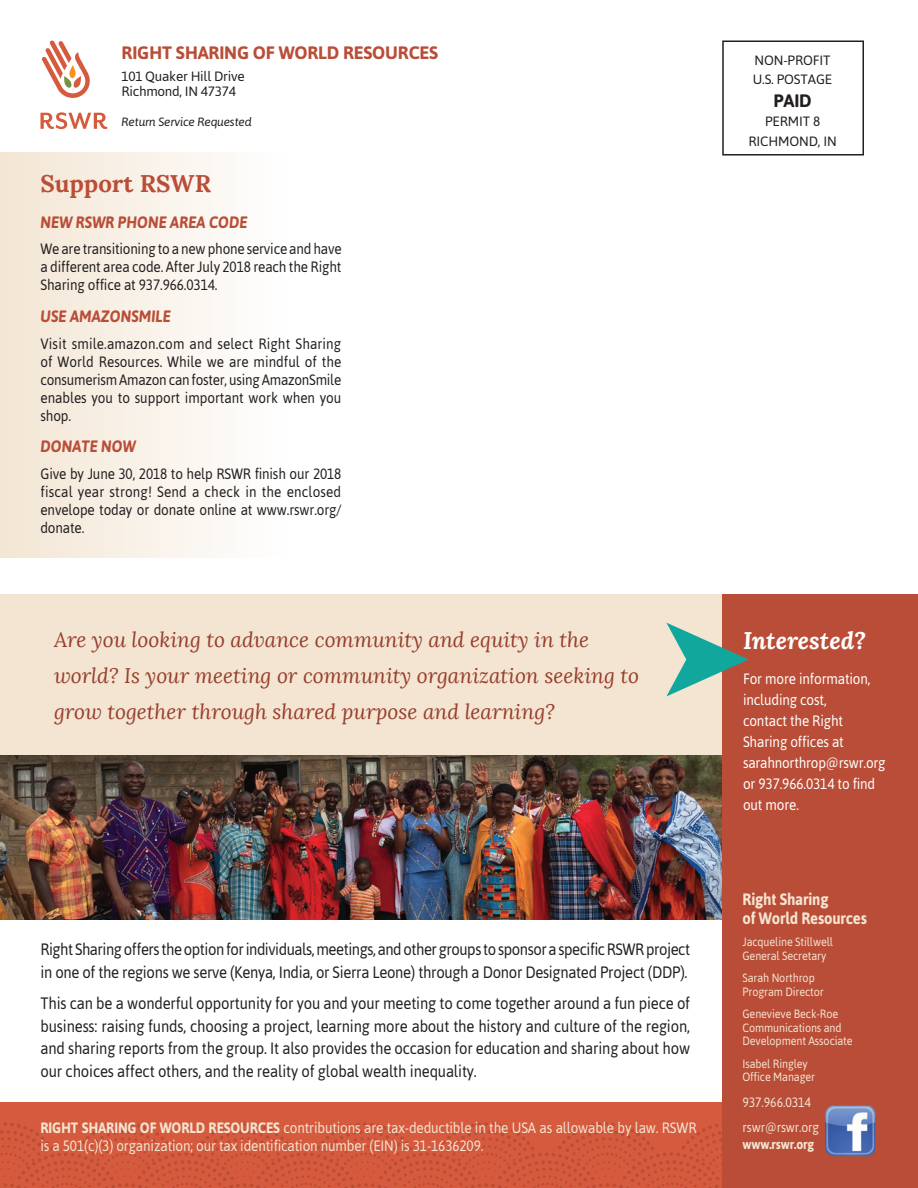
<style>
.page{position:relative;width:918px;height:1188px;background:#fff}
.page>*{position:absolute;margin:0;border:0;box-sizing:border-box;transform-origin:0 0}
.t1{font:italic 700 24px "Lora";color:#fff}
.t2{font:700 24px "Lora";color:#ba4d37}
.t3{font:italic 21px/36px "Lora";color:#983e2d}
.t4{font:700 18px "Asap";letter-spacing:-.01em;color:#ba4d37}
.t5{font:700 18px "Asap";color:#231f20}
.t6{font:16.5px/22.5px "Asap";letter-spacing:-.02em;color:#231f20;scale:.9 1}
.t7{font:italic 700 16.5px "Asap";color:#ba4d37;scale:.9 1}
.t8{font:700 16.5px/19.5px "Asap";letter-spacing:-.01em;color:#f3e5d2;scale:.9 1}
.t9{font:15px/18px "Asap";letter-spacing:-.01em;color:#231f20;text-align:justify;scale:.9 1}
.t10{font:15px/18px "Asap";letter-spacing:-.01em;color:#f3e5d2;scale:.9 1}
.t11{font:15px/21px "Asap";letter-spacing:-.01em;color:#fff;scale:.9 1}
.t12{font:13.5px/19.5px "Asap";letter-spacing:-.02em;color:#231f20}
.t13{font:13.5px/25.3px "Asap";letter-spacing:-.01em;color:#f3e5d2;scale:.9 1}
.t14{font:700 13.5px "Asap";letter-spacing:-.01em;color:#f3e5d2;scale:.9 1}
.t15{font:12px/13.5px "Asap";letter-spacing:-.01em;color:#f3e5d2;scale:.9 1}
.t16{font:italic 12px "Asap";letter-spacing:-.02em;color:#231f20}
.s1{font-weight:700}
</style>
<div class="page">
<div style="left:0;top:1103px;width:724px;height:85px;background:#d65b3e"></div>
<svg style="left:0;top:1122px;width:722px;height:66px"></svg>
<img style="left:0;top:755px;width:722px;height:164px">
<div style="left:0;top:594px;width:918px;height:161px;background:#f3e5d2"></div>
<div style="left:722px;top:594px;width:196px;height:594px;background:#ba4d37"></div>
<div style="left:0;top:152px;width:284px;height:405px;background:linear-gradient(to right,#f3e6d4,#fefefe)"></div>
<img style="left:824px;top:1105px;width:52px;height:52px">
<svg style="left:666px;top:623px;width:83px;height:74px"></svg>
<div style="left:722px;top:40px;width:142px;height:116px;border:2px solid #231f20"></div>
<svg style="left:40px;top:112px;width:67px;height:17px"></svg>
<svg style="left:42px;top:40px;width:48px;height:58px"></svg>
<p class="t4" style="left:122px;top:40px;width:318px">RIGHT SHARING of WORLD RESOURCES</p>
<p class="t12" style="left:122px;top:68px;width:125px;line-height:15px">101 Quaker Hill Drive<br>Richmond, IN 47374</p>
<p class="t16" style="left:122px;top:114px;width:132px">Return Service Requested</p>
<h1 class="t2" style="left:40px;top:167px;width:172px">Support RSWR</h1>
<p class="t7" style="left:41px;top:211px;width:232px">NEW RSWR PHONE AREA CODE</p>
<p class="t9" style="left:40px;top:240px;width:336px">We are transitioning to a new phone service and have a different area code. After July 2018 reach the Right Sharing office at 937.966.0314.</p>
<p class="t7" style="left:41px;top:305px;width:146px">USE AMAZONSMILE</p>
<p class="t9" style="left:40px;top:334px;width:336px">Visit smile.amazon.com and select Right Sharing of World Resources. While we are mindful of the consumerism Amazon can foster, using AmazonSmile enables you to support important work when you shop.</p>
<p class="t7" style="left:41px;top:435px;width:107px">DONATE NOW</p>
<p class="t9" style="left:40px;top:464px;width:336px">Give by June 30, 2018 to help RSWR finish our 2018 fiscal year strong! Send a check in the enclosed envelope today or donate online at www.rswr.org/ donate.</p>
<p class="t3" style="left:54px;top:621px;width:587px">Are you looking to advance community and equity in the world? Is your meeting or community organization seeking to grow together through shared purpose and learning?</p>
<p class="t6" style="left:40px;top:938px;width:723px">Right Sharing offers the option for individuals, meetings, and other groups to sponsor a specific RSWR project in one of the regions we serve (Kenya, India, or Sierra Leone) through a Donor Designated Project (DDP).</p>
<p class="t6" style="left:40px;top:992px;width:723px;text-align:justify">This can be a wonderful opportunity for you and your meeting to come together around a fun piece of business: raising funds, choosing a project, learning more about the history and culture of the region, and sharing reports from the group. It also provides the occasion for education and sharing about how our choices affect others, and the reality of global wealth inequality.</p>
<p class="t10" style="left:40px;top:1118px;width:731px"><span class="s1">RIGHT SHARING OF WORLD RESOURCES</span> contributions are tax-deductible in the USA as allowable by law. RSWR is a 501(c)(3) organization; our tax identification number (EIN) is 31-1636209.</p>
<p class="t12" style="left:753px;top:50px;width:81px">NON-PROFIT<br>U.S. POSTAGE</p>
<p class="t5" style="left:773px;top:88px;width:40px">PAID</p>
<p class="t12" style="left:748px;top:111px;width:90px;text-align:center">PERMIT 8<br>RICHMOND, IN</p>
<h1 class="t1" style="left:743px;top:624px;width:124px">Interested?</h1>
<p class="t11" style="left:743px;top:667px;width:160px">For more information, including cost,<br>contact the Right<br>Sharing offices at sarahnorthrop@rswr.org or 937.966.0314 to find out more.</p>
<p class="t8" style="left:742px;top:888px;width:140px">Right Sharing<br>of World Resources</p>
<p class="t15" style="left:742px;top:935px;width:102px">Jacqueline Stillwell<br>General Secretary</p>
<p class="t15" style="left:742px;top:971px;width:92px">Sarah Northrop<br>Program Director</p>
<p class="t15" style="left:742px;top:1007px;width:124px">Genevieve Beck-Roe<br>Communications and<br>Development Associate</p>
<p class="t15" style="left:742px;top:1056px;width:82px">Isabel Ringley<br>Office Manager</p>
<p class="t13" style="left:742px;top:1089px;width:87px">937.966.0314 rswr@rswr.org</p>
<p class="t14" style="left:742px;top:1135px;width:81px">www.rswr.org</p>
</div>
